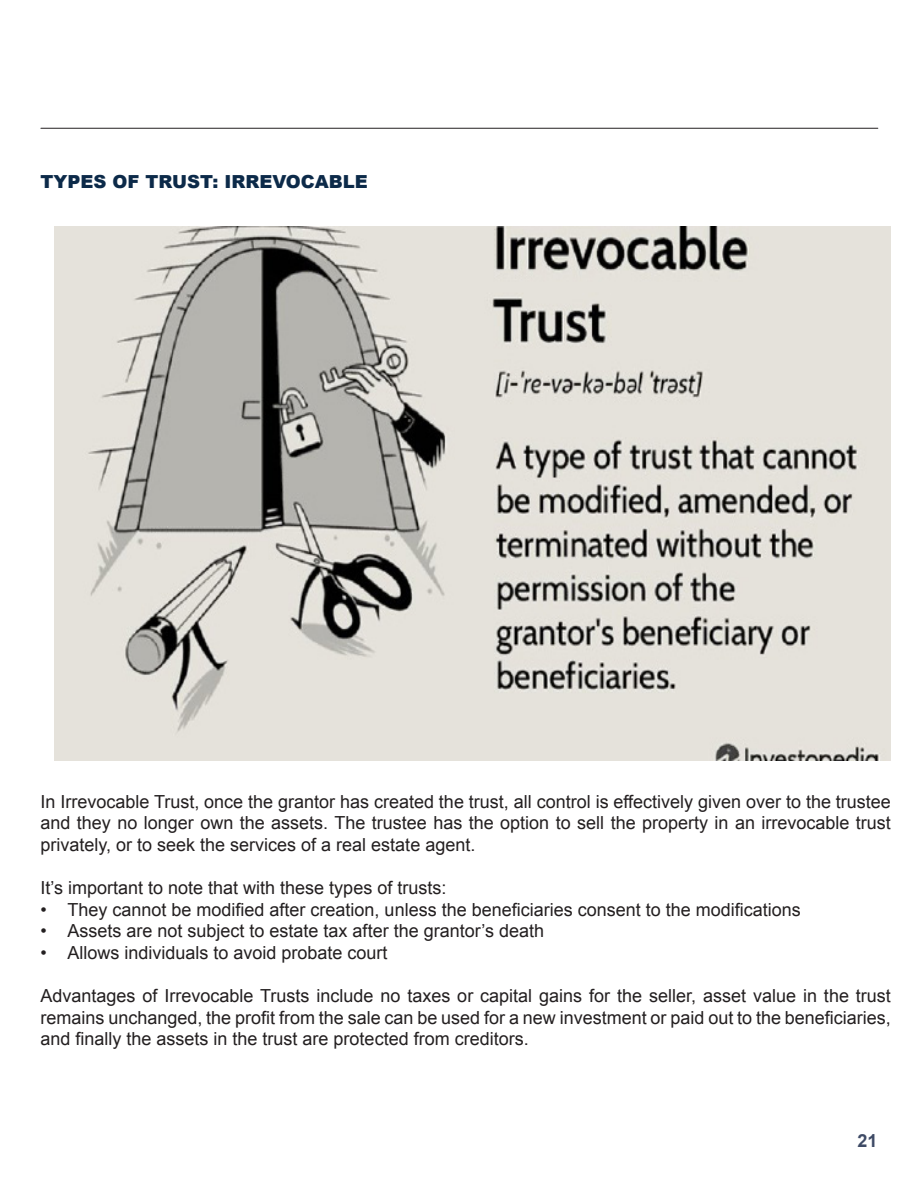
<style>
.page{position:relative;width:918px;height:1188px;background:#fff}
.page>*{position:absolute;margin:0;border:0;box-sizing:border-box;transform-origin:0 0}
.t1{font:18px/21.6px "Arial";color:#231f20;text-align:justify}
.t2{font:900 18px "Arial";color:#0c2a49}
.t3{font:700 18px "Arial";color:#3f4b66}
</style>
<div class="page">
<hr style="left:41px;top:128px;width:837px;height:1px;background:#231f20">
<img style="left:54px;top:227px;width:837px;height:533px">
<h2 class="t2" style="left:40px;top:169px;width:329px">TYPES OF TRUST: IRREVOCABLE</h2>
<p class="t1" style="left:40px;top:791px;width:852px">In Irrevocable Trust, once the grantor has created the trust, all control is effectively given over to the trustee and they no longer own the assets. The trustee has the option to sell the property in an irrevocable trust privately, or to seek the services of a real estate agent.</p>
<p class="t1" style="left:40px;top:877px;width:407px">It’s important to note that with these types of trusts:</p>
<p class="t1" style="left:40px;top:899px;width:762px">• They cannot be modified after creation, unless the beneficiaries consent to the modifications</p>
<p class="t1" style="left:40px;top:921px;width:505px">• Assets are not subject to estate tax after the grantor’s death</p>
<p class="t1" style="left:40px;top:942px;width:349px">• Allows individuals to avoid probate court</p>
<p class="t1" style="left:40px;top:985px;width:852px">Advantages of Irrevocable Trusts include no taxes or capital gains for the seller, asset value in the trust remains unchanged, the profit from the sale can be used for a new investment or paid out to the beneficiaries, and finally the assets in the trust are protected from creditors.</p>
<p class="t3" style="left:857px;top:1129px;width:22px">21</p>
</div>
